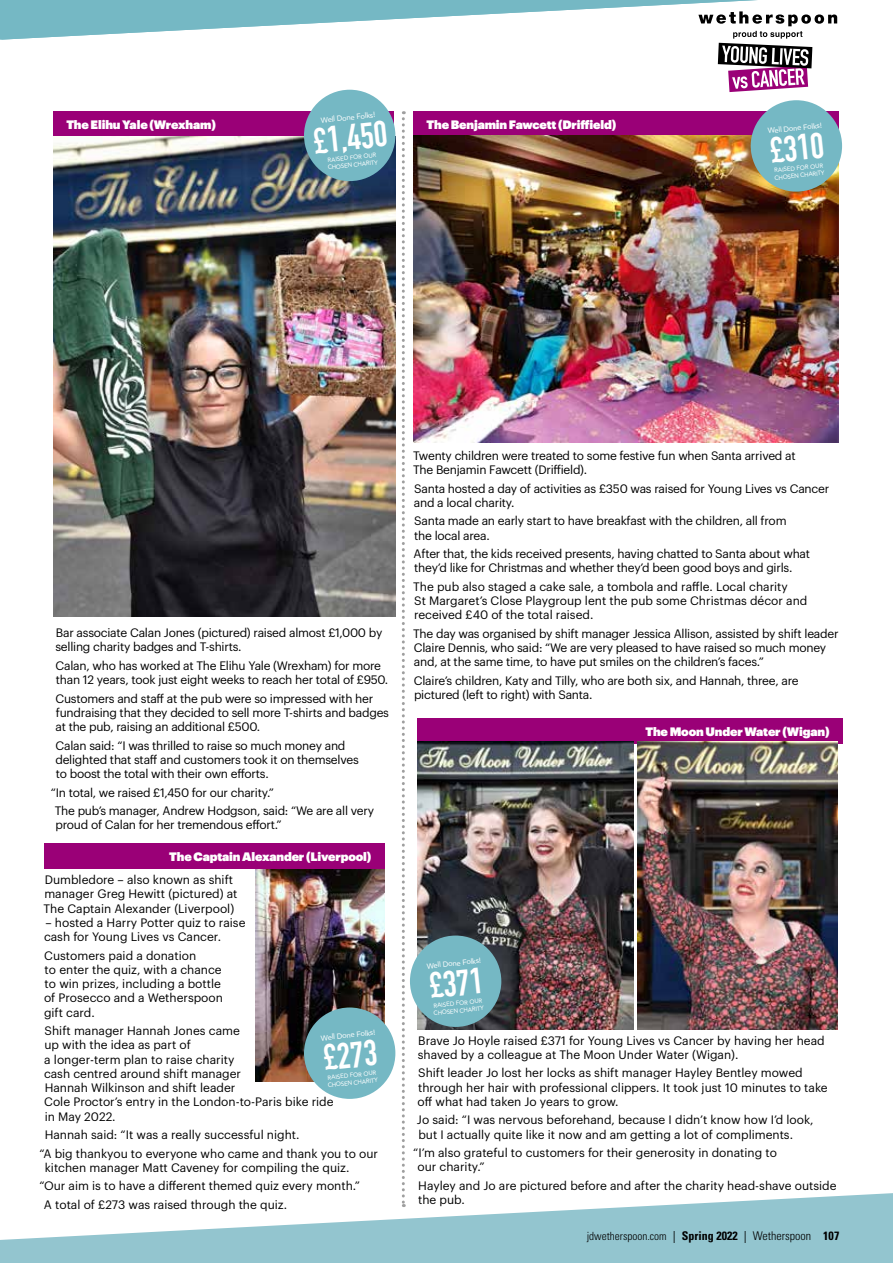
<style>
.page{position:relative;width:893px;height:1263px;background:#fff}
.page>*{position:absolute;margin:0;border:0;box-sizing:border-box;transform-origin:0 0}
.t1{font:700 36px "DIN Condensed";color:#fff}
.t2{font:12px/14.2px "Graphik";letter-spacing:-.015em;color:#000}
.t3{font:12px "Graphik Super";letter-spacing:-.01em;color:#fff}
.t4{font:700 condensed 12px "Univers LT Std";color:#000}
.t5{font:300 condensed 11.25px "Univers LT Std";color:#000}
.t6{font:7.5px "Avenir";color:#fff}
.t7{font:6px/7.5px "Avenir";color:#fff}
.s1{font-weight:400;font-size:12px}
.s2{font-weight:400}
.s3{font-weight:300}
</style>
<div class="page">
<svg style="left:0;top:0;width:838px;height:90px"></svg>
<svg style="left:0;top:1193px;width:893px;height:70px;fill:#93c5cf"></svg>
<div style="left:414px;top:111px;width:425px;height:26px;background:#9a0077"></div>
<svg style="left:402px;top:111px;width:3px;height:1096px"></svg>
<div style="left:54px;top:111px;width:340px;height:26px;background:#9a0077"></div>
<img style="left:54px;top:136px;width:341px;height:481px">
<div style="left:304px;top:90px;width:91px;height:91px;background:#75b8c4;border-radius:50%"></div>
<img style="left:414px;top:136px;width:425px;height:306px">
<div style="left:751px;top:100px;width:91px;height:92px;background:#75b8c4;border-radius:50%"></div>
<div style="left:417px;top:718px;width:425px;height:26px;background:#9a0077"></div>
<img style="left:637px;top:741px;width:200px;height:288px">
<img style="left:417px;top:741px;width:216px;height:288px">
<div style="left:410px;top:935px;width:91px;height:92px;background:#75b8c4;border-radius:50%"></div>
<div style="left:44px;top:844px;width:340px;height:25px;background:#9a0077"></div>
<img style="left:256px;top:869px;width:128px;height:212px">
<div style="left:304px;top:1007px;width:91px;height:92px;background:#75b8c4;border-radius:50%"></div>
<p class="t3" style="left:66px;top:115px;width:151px">The Elihu Yale (Wrexham)</p>
<p class="t6" style="left:320px;top:114px;width:56px;rotate:-6deg">Well Done Folks!</p>
<p class="t7" style="left:327px;top:156px;width:52px;rotate:-6deg">RAISED FOR OUR<br>CHOSEN CHARITY</p>
<p class="t3" style="left:426px;top:115px;width:191px">The Benjamin Fawcett (Driffield)</p>
<h1 class="t1" style="left:311px;top:117px;width:75px;rotate:-6deg">£1,450</h1>
<p class="t6" style="left:767px;top:125px;width:56px;rotate:-6deg">Well Done Folks!</p>
<p class="t7" style="left:773px;top:167px;width:52px;rotate:-6deg">RAISED FOR OUR<br>CHOSEN CHARITY</p>
<h1 class="t1" style="left:768px;top:126px;width:55px;rotate:-6deg">£310</h1>
<p class="t2" style="left:55px;top:624px;width:328px">Bar associate Calan Jones (pictured) raised almost £1,000 by selling charity badges and T-shirts.</p>
<p class="t2" style="left:56px;top:657px;width:334px">Calan, who has worked at The Elihu Yale (Wrexham) for more than 12 years, took just eight weeks to reach her total of £950.</p>
<p class="t2" style="left:55px;top:690px;width:335px">Customers and staff at the pub were so impressed with her fundraising that they decided to sell more T-shirts and badges at the pub, raising an additional £500.</p>
<p class="t2" style="left:55px;top:737px;width:305px">Calan said: “I was thrilled to raise so much money and delighted that staff and customers took it on themselves to boost the total with their own efforts.</p>
<p class="t2" style="left:55px;top:782px;width:321px;line-height:18.5px;text-indent:-4px">“In total, we raised £1,450 for our charity.”<br>The pub’s manager, Andrew Hodgson, said: “We are all very</p>
<p class="t2" style="left:56px;top:817px;width:228px">proud of Calan for her tremendous effort.”</p>
<p class="t3" style="left:169px;top:847px;width:204px">The Captain Alexander (Liverpool)</p>
<p class="t2" style="left:44px;top:872px;width:195px">Dumbledore – also known as shift manager Greg Hewitt (pictured) at<br>The Captain Alexander (Liverpool)</p>
<p class="t2" style="left:44px;top:914px;width:203px">– hosted a Harry Potter quiz to raise cash for Young Lives vs Cancer.</p>
<p class="t2" style="left:44px;top:947px;width:180px">Customers paid a donation<br>to enter the quiz, with a chance to win prizes, including a bottle of Prosecco and a Wetherspoon gift card.</p>
<p class="t2" style="left:44px;top:1022px;width:291px">Shift manager Hannah Jones came<br>up with the idea as part of<br>a longer-term plan to raise charity<br>cash centred around shift manager<br>Hannah Wilkinson and shift leader<br>Cole Proctor’s entry in the London-to-Paris bike ride in May 2022.</p>
<p class="t2" style="left:40px;top:1124px;width:340px;line-height:18.5px;text-indent:5px">Hannah said: “It was a really successful night.<br>“A big thankyou to everyone who came and thank you to our</p>
<p class="t2" style="left:45px;top:1159px;width:306px">kitchen manager Matt Caveney for compiling the quiz.</p>
<p class="t2" style="left:40px;top:1178px;width:322px">“Our aim is to have a different themed quiz every month.”</p>
<p class="t2" style="left:44px;top:1196px;width:245px">A total of £273 was raised through the quiz.</p>
<p class="t6" style="left:320px;top:1032px;width:56px;rotate:-6deg">Well Done Folks!</p>
<p class="t7" style="left:327px;top:1074px;width:52px;rotate:-6deg">RAISED FOR OUR<br>CHOSEN CHARITY</p>
<h1 class="t1" style="left:321px;top:1034px;width:55px;rotate:-6deg">£273</h1>
<p class="t2" style="left:413px;top:447px;width:384px">Twenty children were treated to some festive fun when Santa arrived at<br>The Benjamin Fawcett (Driffield).</p>
<p class="t2" style="left:414px;top:480px;width:417px">Santa hosted a day of activities as £350 was raised for Young Lives vs Cancer and a local charity.</p>
<p class="t2" style="left:414px;top:513px;width:374px">Santa made an early start to have breakfast with the children, all from the local area.</p>
<p class="t2" style="left:414px;top:545px;width:398px">After that, the kids received presents, having chatted to Santa about what they’d like for Christmas and whether they’d been good boys and girls.</p>
<p class="t2" style="left:413px;top:578px;width:396px">The pub also staged a cake sale, a tombola and raffle. Local charity<br>St Margaret’s Close Playgroup lent the pub some Christmas décor and received £40 of the total raised.</p>
<p class="t2" style="left:413px;top:625px;width:427px">The day was organised by shift manager Jessica Allison, assisted by shift leader<br>Claire Dennis, who said: “We are very pleased to have raised so much money and, at the same time, to have put smiles on the children’s faces.”</p>
<p class="t2" style="left:414px;top:672px;width:386px">Claire’s children, Katy and Tilly, who are both six, and Hannah, three, are pictured (left to right) with Santa.</p>
<p class="t6" style="left:426px;top:960px;width:56px;rotate:-6deg">Well Done Folks!</p>
<p class="t7" style="left:433px;top:1002px;width:52px;rotate:-6deg">RAISED FOR OUR<br>CHOSEN CHARITY</p>
<h1 class="t1" style="left:427px;top:962px;width:55px;rotate:-6deg">£371</h1>
<p class="t3" style="left:645px;top:722px;width:186px">The Moon Under Water (Wigan)</p>
<p class="t2" style="left:418px;top:1032px;width:408px">Brave Jo Hoyle raised £371 for Young Lives vs Cancer by having her head shaved by a colleague at The Moon Under Water (Wigan).</p>
<p class="t2" style="left:418px;top:1065px;width:412px">Shift leader Jo lost her locks as shift manager Hayley Bentley mowed through her hair with professional clippers. It took just 10 minutes to take off what had taken Jo years to grow.</p>
<p class="t2" style="left:417px;top:1112px;width:398px">Jo said: “I was nervous beforehand, because I didn’t know how I’d look, but I actually quite like it now and am getting a lot of compliments.</p>
<p class="t2" style="left:418px;top:1145px;width:361px;text-indent:-4px">“I’m also grateful to customers for their generosity in donating to our charity.”</p>
<p class="t2" style="left:418px;top:1177px;width:420px">Hayley and Jo are pictured before and after the charity head-shave outside the pub.</p>
<p class="t5" style="left:587px;top:1229px;width:90px">jdwetherspoon.com <span class="s1">|</span></p>
<p class="t4" style="left:682px;top:1228px;width:159px">Spring 2022 <span class="s2">|</span> <span class="s3">Wetherspoon</span> 107</p>
</div>
